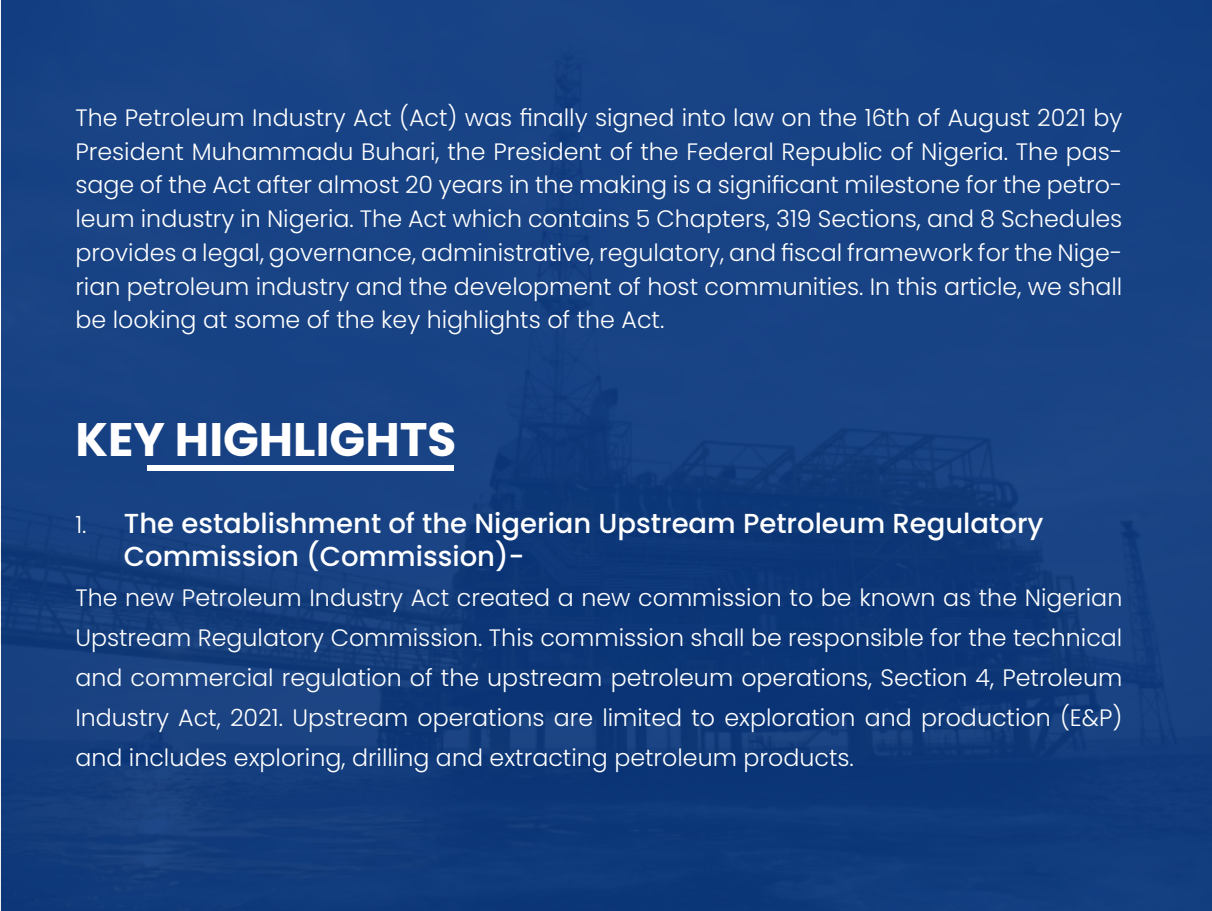
<style>
.page{position:relative;width:1212px;height:911px;background:#fff}
.page>*{position:absolute;margin:0;border:0;box-sizing:border-box;transform-origin:0 0}
.t1{font:700 47px "Poppins";color:#fff}
.t2{font:500 27.5px/33.8px "Poppins";color:#fff}
.t3{font:300 23.75px/33.8px "Poppins";color:#fff;text-align:justify}
.s1{font-weight:300;font-size:23.75px}
</style>
<div class="page">
<img style="left:0;top:0;width:1212px;height:911px">
<div style="left:147px;top:466px;width:306px;height:5px;background:#fff"></div>
<p class="t3" style="left:75px;top:101px;width:1049px">The Petroleum Industry Act (Act) was finally signed into law on the 16th of August 2021 by President Muhammadu Buhari, the President of the Federal Republic of Nigeria. The pas&shy;sage of the Act after almost 20 years in the making is a significant milestone for the petro&shy;leum industry in Nigeria. The Act which contains 5 Chapters, 319 Sections, and 8 Schedules provides a legal, governance, administrative, regulatory, and fiscal framework for the Nige&shy;rian petroleum industry and the development of host communities. In this article, we shall be looking at some of the key highlights of the Act.</p>
<h1 class="t1" style="left:75px;top:412px;width:383px">KEY HIGHLIGHTS</h1>
<p class="t2" style="left:124px;top:506px;width:921px;text-indent:-49px"><span class="s1">1.</span> The establishment of the Nigerian Upstream Petroleum Regulatory<br>Commission (Commission)-</p>
<p class="t3" style="left:75px;top:578px;width:1049px;line-height:40px">The new Petroleum Industry Act created a new commission to be known as the Nigerian Upstream Regulatory Commission. This commission shall be responsible for the technical and commercial regulation of the upstream petroleum operations, Section 4, Petroleum Industry Act, 2021. Upstream operations are limited to exploration and production (E&amp;P) and includes exploring, drilling and extracting petroleum products.</p>
</div>
